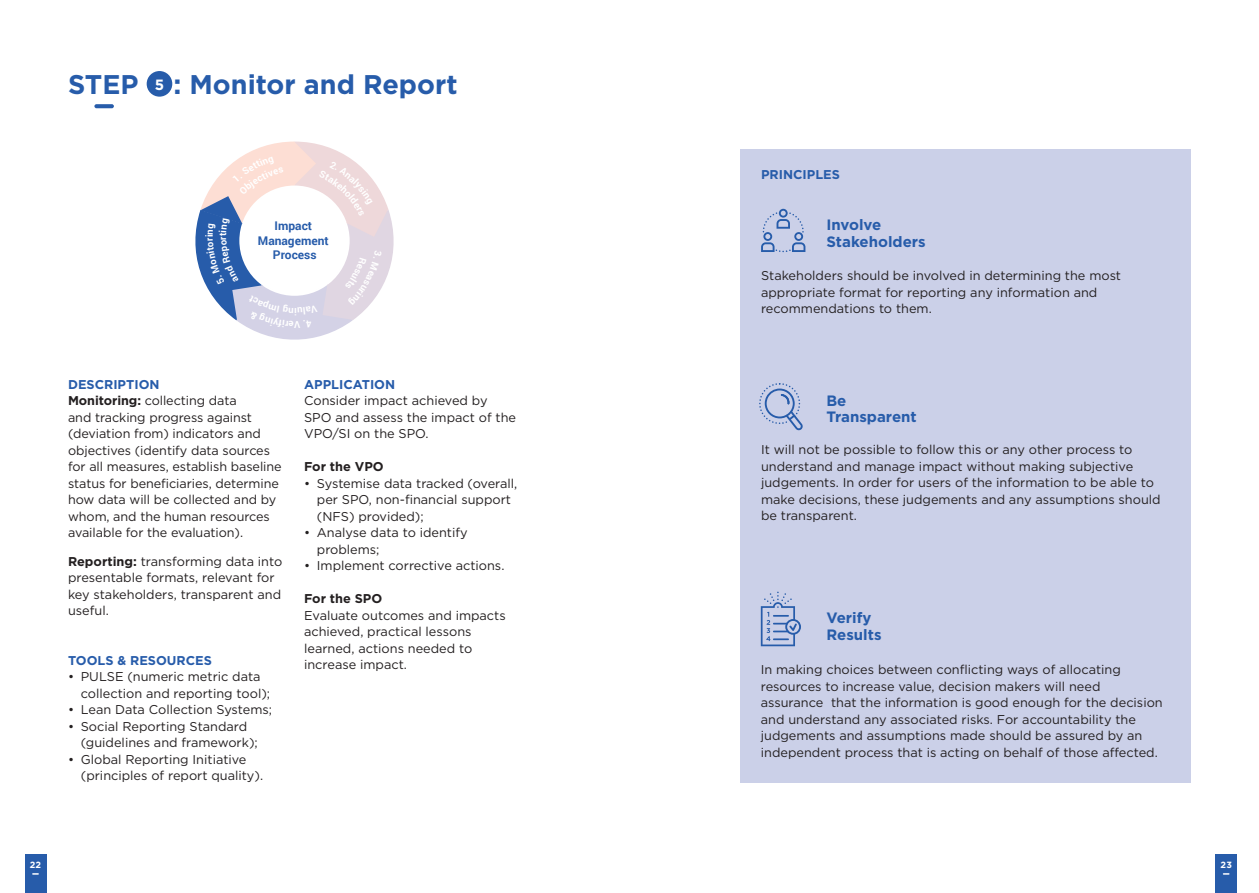
<style>
.page{position:relative;width:1259px;height:893px;background:#fff}
.page>*{position:absolute;margin:0;border:0;box-sizing:border-box;transform-origin:0 0}
.t1{font:700 27px "Gotham";color:#275caa}
.t2{font:700 15px "Gotham";color:#275caa}
.t3{font:700 14.85px "Gotham";color:#fff}
.t4{font:12.75px/16.5px "Gotham";color:#231f20}
.t5{font:700 12.75px "Gotham";color:#275caa}
.t6{font:700 12.75px "Gotham";color:#231f20}
.t7{font:700 12px/14.4px "Roboto";color:#275caa;text-align:center}
.t8{font:700 9.6px "Roboto";color:#fff}
.t9{font:700 9px "Gotham";color:#fff}
.s1{font-weight:700}
</style>
<div class="page">
<div style="left:1215px;top:854px;width:21px;height:39px;background:#275caa"></div>
<div style="left:25px;top:854px;width:21px;height:39px;background:#275caa"></div>
<div style="left:740px;top:149px;width:451px;height:633px;background:#cbd0e8"></div>
<svg style="left:761px;top:209px;width:44px;height:43px"></svg>
<div style="left:147px;top:71px;width:25px;height:26px;background:#275caa;border-radius:50%"></div>
<svg style="left:94px;top:104px;width:20px;height:4px"></svg>
<svg style="left:761px;top:592px;width:40px;height:54px"></svg>
<svg style="left:759px;top:383px;width:44px;height:47px"></svg>
<svg style="left:195px;top:141px;width:199px;height:199px"></svg>
<p class="t1" style="left:68px;top:66px;width:72px">STEP</p>
<p class="t3" style="left:155px;top:75px;width:11px">5</p>
<p class="t1" style="left:173px;top:66px;width:286px">: Monitor and Report</p>
<p class="t8" style="left:203px;top:237px;width:4px;rotate:-90deg">i</p>
<p class="t7" style="left:258px;top:218px;width:72px">Impact<br>Management<br>Process</p>
<p class="t8" style="left:297px;top:318px;width:4px;rotate:180deg">i</p>
<p class="t5" style="left:68px;top:376px;width:93px">DESCRIPTION</p>
<p class="t4" style="left:68px;top:392px;width:215px"><span class="s1">Monitoring:</span> collecting data<br>and tracking progress against (deviation from) indicators and objectives (identify data sources for all measures, establish baseline status for beneficiaries, determine how data will be collected and by whom, and the human resources available for the evaluation).</p>
<p class="t4" style="left:68px;top:553px;width:216px"><span class="s1">Reporting:</span> transforming data into presentable formats, relevant for key stakeholders, transparent and useful.</p>
<p class="t5" style="left:68px;top:652px;width:145px">TOOLS &amp; RESOURCES</p>
<p class="t4" style="left:81px;top:668px;width:191px;text-indent:-13px">• PULSE (numeric metric data collection and reporting tool);</p>
<p class="t4" style="left:68px;top:701px;width:205px">• Lean Data Collection Systems;</p>
<p class="t4" style="left:81px;top:718px;width:178px;text-indent:-13px">• Social Reporting Standard (guidelines and framework);</p>
<p class="t4" style="left:81px;top:751px;width:184px;text-indent:-13px">• Global Reporting Initiative (principles of report quality).</p>
<p class="t5" style="left:304px;top:376px;width:93px">APPLICATION</p>
<p class="t4" style="left:304px;top:392px;width:213px">Consider impact achieved by<br>SPO and assess the impact of the<br>VPO/SI on the SPO.</p>
<p class="t6" style="left:304px;top:458px;width:81px">For the VPO</p>
<p class="t4" style="left:317px;top:475px;width:202px;text-indent:-13px">• Systemise data tracked (overall, per SPO, non-financial support (NFS) provided);</p>
<p class="t4" style="left:317px;top:524px;width:152px;text-indent:-13px">• Analyse data to identify problems;</p>
<p class="t4" style="left:304px;top:557px;width:202px">• Implement corrective actions.</p>
<p class="t6" style="left:304px;top:590px;width:80px">For the SPO</p>
<p class="t4" style="left:304px;top:607px;width:203px">Evaluate outcomes and impacts achieved, practical lessons learned, actions needed to increase impact.</p>
<p class="t5" style="left:761px;top:166px;width:80px">PRINCIPLES</p>
<p class="t2" style="left:826px;top:215px;width:56px">Involve</p>
<p class="t2" style="left:826px;top:231px;width:101px">Stakeholders</p>
<p class="t4" style="left:761px;top:267px;width:361px">Stakeholders should be involved in determining the most appropriate format for reporting any information and recommendations to them.</p>
<p class="t2" style="left:826px;top:391px;width:22px">Be</p>
<p class="t2" style="left:826px;top:407px;width:92px">Transparent</p>
<p class="t4" style="left:761px;top:441px;width:401px">It will not be possible to follow this or any other process to understand and manage impact without making subjective judgements. In order for users of the information to be able to make decisions, these judgements and any assumptions should be transparent.</p>
<p class="t2" style="left:826px;top:608px;width:46px">Verify</p>
<p class="t2" style="left:826px;top:624px;width:57px">Results</p>
<p class="t4" style="left:761px;top:661px;width:403px">In making choices between conflicting ways of allocating resources to increase value, decision makers will need assurance that the information is good enough for the decision and understand any associated risks. For accountability the judgements and assumptions made should be assured by an independent process that is acting on behalf of those affected.</p>
<p class="t9" style="left:30px;top:859px;width:13px">22</p>
<p class="t9" style="left:1220px;top:859px;width:13px">23</p>
</div>
